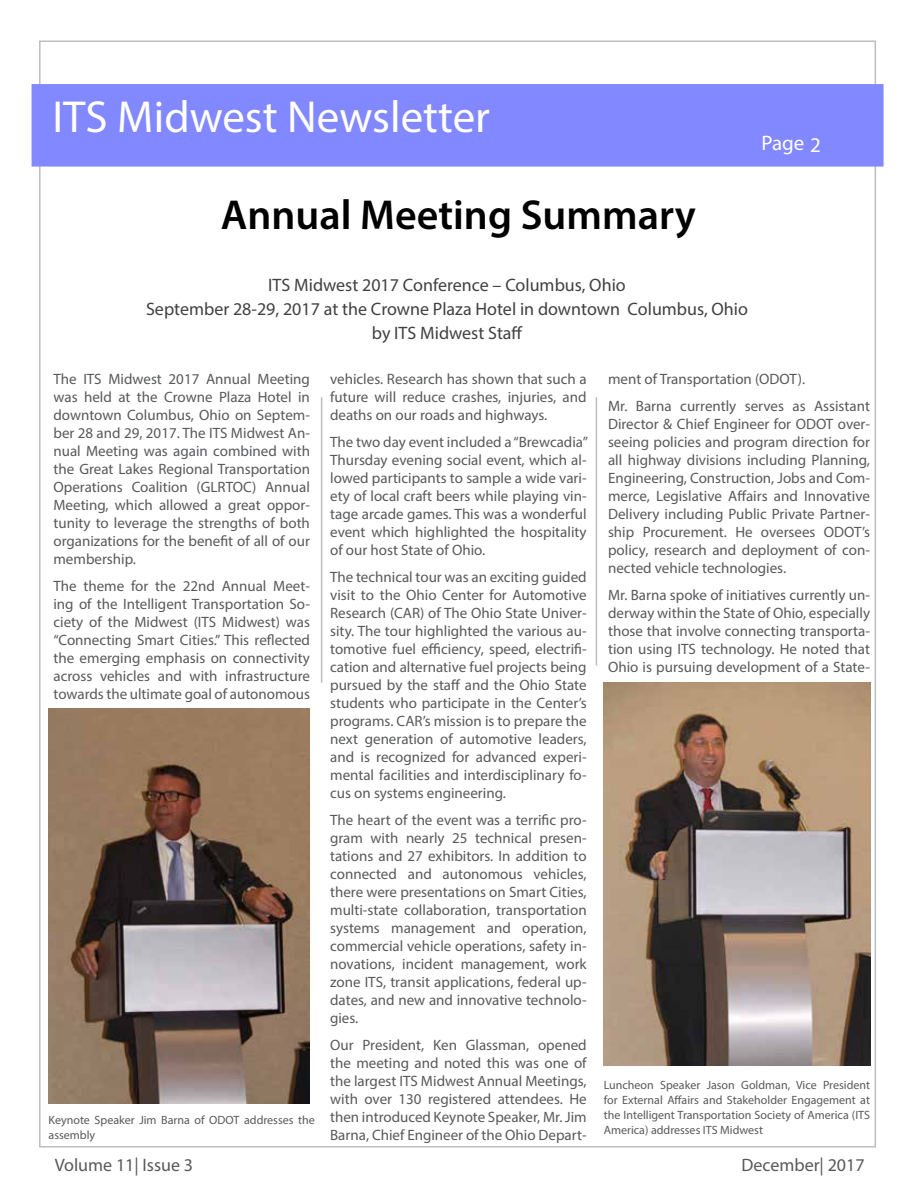
<style>
.page{position:relative;width:918px;height:1188px;background:#fff}
.page>*{position:absolute;margin:0;border:0;box-sizing:border-box;transform-origin:0 0}
.t1{font:45px "Myriad Pro";color:#fff}
.t2{font:600 42px "Myriad Pro";color:#000}
.t3{font:21px "Myriad Pro";color:#fff}
.t4{font:18px/24px "Myriad Pro";color:#414042;text-align:center}
.t5{font:18px "Myriad Pro";color:#58595b}
.t6{font:15px/18px "Myriad Pro";color:#58595b;text-align:justify}
.t7{font:12px/15px "Myriad Pro";color:#58595b}
</style>
<div class="page">
<div style="left:32px;top:84px;width:852px;height:83px;background:#8288ff;border:2px solid #8288ff"></div>
<hr style="left:321px;top:397px;width:1px;height:286px;background:#bcbec0">
<hr style="left:596px;top:397px;width:1px;height:269px;background:#bcbec0">
<img style="left:49px;top:709px;width:261px;height:394px">
<img style="left:604px;top:683px;width:266px;height:383px">
<h1 class="t1" style="left:53px;top:89px;width:439px">ITS Midwest Newsletter</h1>
<h3 class="t3" style="left:761px;top:130px;width:61px">Page 2</h3>
<h2 class="t2" style="left:221px;top:188px;width:476px">Annual Meeting Summary</h2>
<p class="t4" style="left:146px;top:273px;width:604px">ITS Midwest 2017 Conference – Columbus, Ohio<br>September 28-29, 2017 at the Crowne Plaza Hotel in downtown Columbus, Ohio by ITS Midwest Staff</p>
<p class="t6" style="left:53px;top:370px;width:258px">The ITS Midwest 2017 Annual Meeting was held at the Crowne Plaza Hotel in downtown Columbus, Ohio on Septem&shy;ber 28 and 29, 2017. The ITS Midwest An&shy;nual Meeting was again combined with the Great Lakes Regional Transportation Operations Coalition (GLRTOC) Annual Meeting, which allowed a great oppor&shy;tunity to leverage the strengths of both organizations for the benefit of all of our membership.</p>
<p class="t6" style="left:53px;top:577px;width:258px">The theme for the 22nd Annual Meet&shy;ing of the Intelligent Transportation So&shy;ciety of the Midwest (ITS Midwest) was “Connecting Smart Cities.” This reflected the emerging emphasis on connectivity across vehicles and with infrastructure towards the ultimate goal of autonomous</p>
<p class="t7" style="left:49px;top:1112px;width:268px">Keynote Speaker Jim Barna of ODOT addresses the assembly</p>
<p class="t6" style="left:330px;top:370px;width:258px">vehicles. Research has shown that such a future will reduce crashes, injuries, and deaths on our roads and highways.</p>
<p class="t6" style="left:330px;top:433px;width:259px">The two day event included a “Brewcadia” Thursday evening social event, which al&shy;lowed participants to sample a wide vari&shy;ety of local craft beers while playing vin&shy;tage arcade games. This was a wonderful event which highlighted the hospitality of our host State of Ohio.</p>
<p class="t6" style="left:330px;top:568px;width:258px">The technical tour was an exciting guided visit to the Ohio Center for Automotive Research (CAR) of The Ohio State Univer&shy;sity. The tour highlighted the various au&shy;tomotive fuel efficiency, speed, electrifi&shy;cation and alternative fuel projects being pursued by the staff and the Ohio State students who participate in the Center’s programs. CAR’s mission is to prepare the next generation of automotive leaders, and is recognized for advanced experi&shy;mental facilities and interdisciplinary fo&shy;cus on systems engineering.</p>
<p class="t6" style="left:330px;top:811px;width:258px">The heart of the event was a terrific pro&shy;gram with nearly 25 technical presen&shy;tations and 27 exhibitors. In addition to connected and autonomous vehicles, there were presentations on Smart Cities, multi-state collaboration, transportation systems management and operation, commercial vehicle operations, safety in&shy;novations, incident management, work zone ITS, transit applications, federal up&shy;dates, and new and innovative technolo&shy;gies.</p>
<p class="t6" style="left:330px;top:1036px;width:258px">Our President, Ken Glassman, opened the meeting and noted this was one of the largest ITS Midwest Annual Meetings, with over 130 registered attendees. He then introduced Keynote Speaker, Mr. Jim Barna, Chief Engineer of the Ohio Depart-</p>
<p class="t6" style="left:608px;top:365px;width:263px;line-height:27px">ment of Transportation (ODOT).<br>Mr. Barna currently serves as Assistant</p>
<p class="t6" style="left:608px;top:415px;width:264px">Director &amp; Chief Engineer for ODOT over&shy;seeing policies and program direction for all highway divisions including Planning, Engineering, Construction, Jobs and Com&shy;merce, Legislative Affairs and Innovative Delivery including Public Private Partner&shy;ship Procurement. He oversees ODOT’s policy, research and deployment of con&shy;nected vehicle technologies.</p>
<p class="t6" style="left:608px;top:586px;width:264px">Mr. Barna spoke of initiatives currently un&shy;derway within the State of Ohio, especially those that involve connecting transporta&shy;tion using ITS technology. He noted that Ohio is pursuing development of a State-</p>
<p class="t7" style="left:604px;top:1078px;width:268px;text-align:justify">Luncheon Speaker Jason Goldman, Vice President for External Affairs and Stakeholder Engagement at the Intelligent Transportation Society of America (ITS America) addresses ITS Midwest</p>
<p class="t5" style="left:55px;top:1154px;width:140px">Volume 11| Issue 3</p>
<p class="t5" style="left:741px;top:1154px;width:125px">December| 2017</p>
</div>
